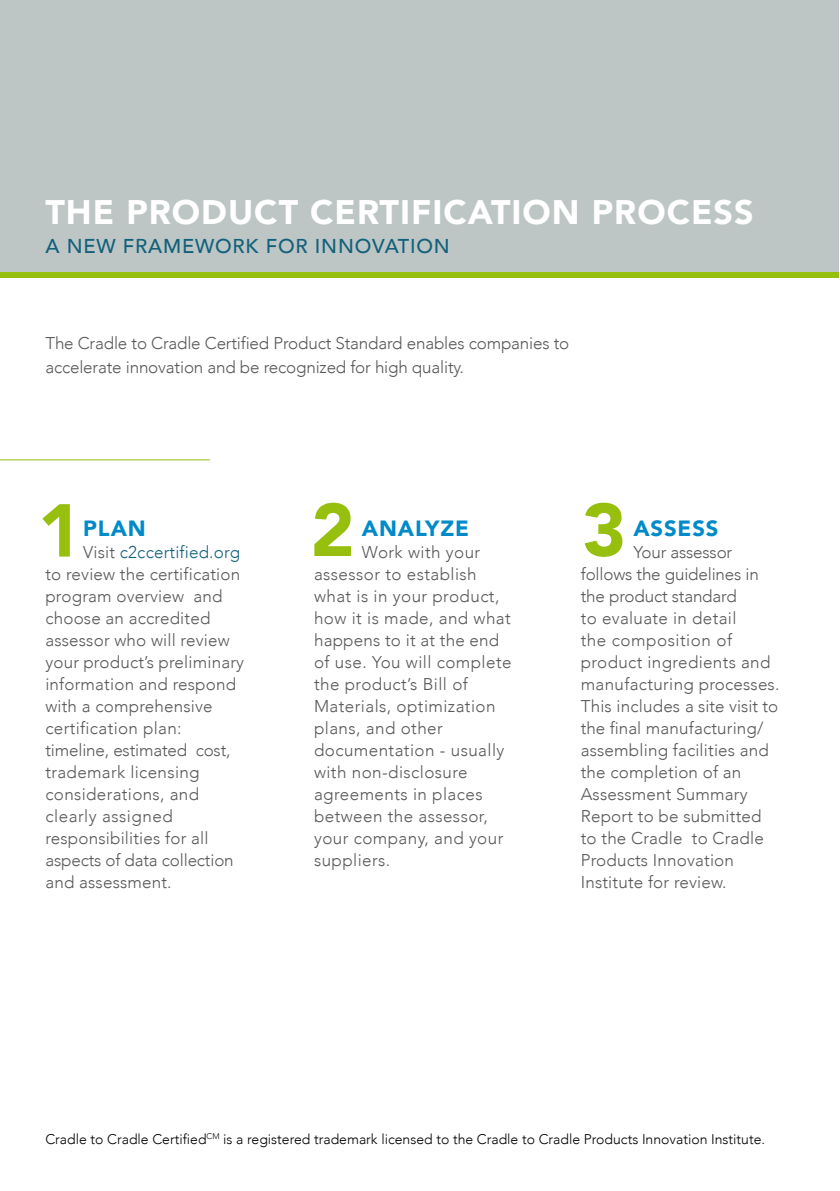
<style>
.page{position:relative;width:840px;height:1191px;background:#fff}
.page>*{position:absolute;margin:0;border:0;box-sizing:border-box;transform-origin:0 0}
.t1{font:900 74px "Avenir";color:#97bf0d}
.t2{font:900 34px "Avenir";letter-spacing:.03em;color:#fff}
.t3{font:900 22px "Avenir";letter-spacing:.04em;color:#008ac9}
.t4{font:500 20px "Avenir";letter-spacing:.04em;color:#12607b}
.t5{font:300 17px/22px "Avenir";letter-spacing:.01em;color:#58585a}
.t6{font:300 17px/24px "Avenir";letter-spacing:-.01em;color:#58585a}
.t7{font:300 14px "Avenir";color:#000}
.s1{color:#12607b}
</style>
<div class="page">
<div style="left:0;top:1px;width:838px;height:275px;background:#bdc6c5"></div>
<div style="left:0;top:272px;width:838px;height:5px;background:#97bf0d"></div>
<hr style="left:0;top:459px;width:210px;height:1px;background:#97bf0d">
<h2 class="t2" style="left:45px;top:190px;width:709px">THE PRODUCT CERTIFICATION PROCESS</h2>
<p class="t4" style="left:45px;top:232px;width:405px">A NEW FRAMEWORK FOR INNOVATION</p>
<p class="t6" style="left:45px;top:331px;width:525px">The Cradle to Cradle Certified Product Standard enables companies to accelerate innovation and be recognized for high quality.</p>
<h1 class="t1" style="left:38px;top:482px;width:45px">1</h1>
<h1 class="t1" style="left:310px;top:482px;width:45px">2</h1>
<h1 class="t1" style="left:582px;top:482px;width:45px">3</h1>
<p class="t3" style="left:633px;top:514px;width:87px">ASSESS</p>
<p class="t5" style="left:580px;top:542px;width:200px;text-indent:53px">Your assessor follows the guidelines in the product standard<br>to evaluate in detail<br>the composition of product ingredients and manufacturing processes.<br>This includes a site visit to the final manufacturing/ assembling facilities and the completion of an<br>Assessment Summary<br>Report to be submitted to the Cradle to Cradle<br>Products Innovation<br>Institute for review.</p>
<p class="t3" style="left:83px;top:514px;width:64px">PLAN</p>
<p class="t5" style="left:45px;top:542px;width:200px;text-indent:38px">Visit <span class="s1">c2ccertified.org </span>to review the certification program overview and choose an accredited assessor who will review your product’s preliminary information and respond with a comprehensive certification plan: timeline, estimated cost, trademark licensing considerations, and clearly assigned responsibilities for all aspects of data collection and assessment.</p>
<p class="t3" style="left:361px;top:514px;width:109px">ANALYZE</p>
<p class="t5" style="left:314px;top:542px;width:199px;text-indent:48px">Work with your assessor to establish what is in your product, how it is made, and what happens to it at the end of use. You will complete the product’s Bill of<br>Materials, optimization plans, and other documentation - usually with non-disclosure agreements in places between the assessor, your company, and your suppliers.</p>
<p class="t7" style="left:45px;top:1129px;width:720px">Cradle to Cradle Certified<sup>CM</sup> is a registered trademark licensed to the Cradle to Cradle Products Innovation Institute.</p>
</div>
